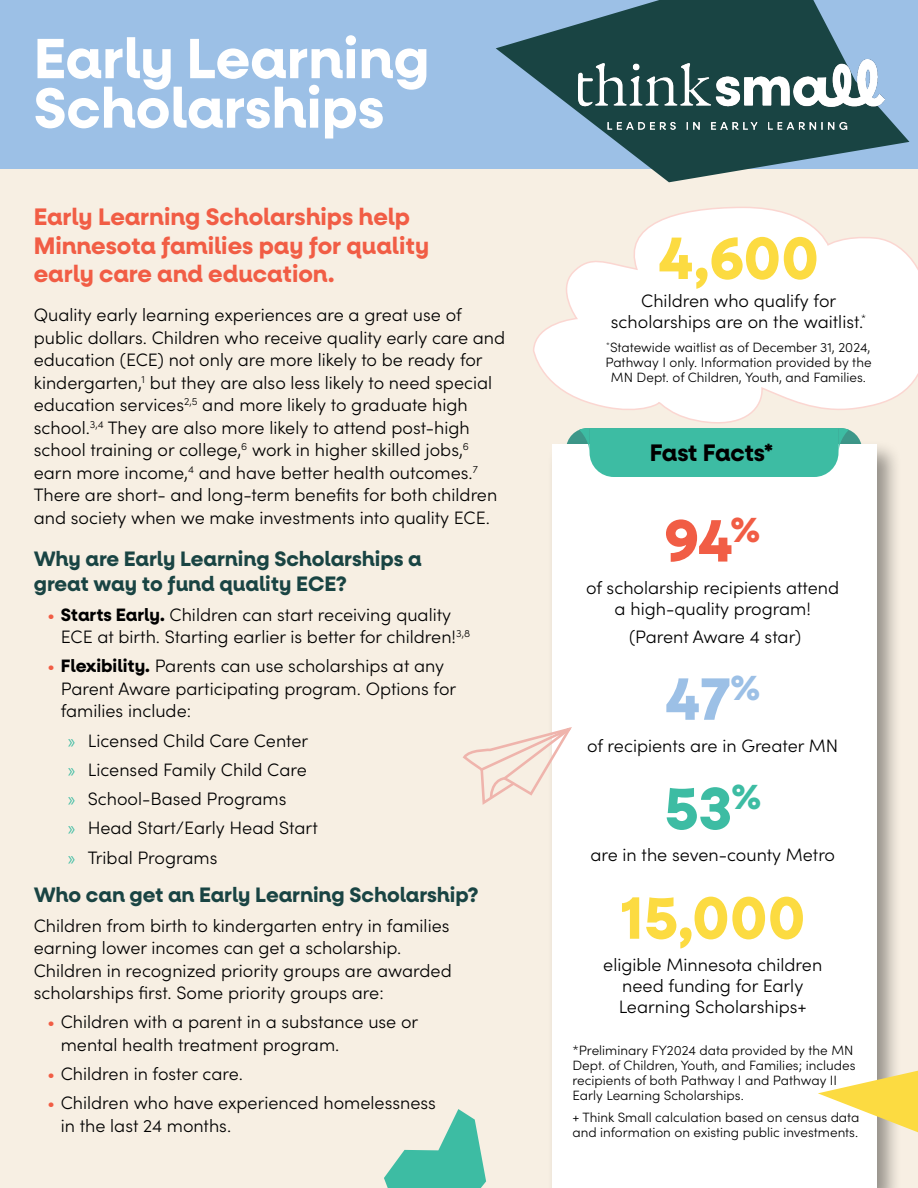
<style>
.page{position:relative;width:918px;height:1188px;background:#fff}
.page>*{position:absolute;margin:0;border:0;box-sizing:border-box;transform-origin:0 0}
.Fast_Facts_-_Highlights{font:700 60px "Neulis Alt";color:#fcdb41}
.Fast_Facts_-_Highlights-2{font:700 60px "Neulis Alt";color:#f15d45}
.Fast_Facts_-_Highlights-3{font:700 60px "Neulis Alt";color:#9cc0e6}
.Fast_Facts_-_Highlights-4{font:700 60px "Neulis Alt";color:#3dbca3}
.t1{font:700 57px/49.5px "Neulis Alt";color:#fff}
.t2{font:700 24px/28.5px "Neulis Alt";color:#f15d45}
.t3{font:700 24px "Neulis Alt";letter-spacing:-.015em;color:#000}
.t4{font:700 21px/25.2px "Neulis Alt";color:#194443}
.Body{font:300 18px/22.5px "Sofia Pro";color:#000}
.Fast_Facts_-_Body{font:300 18px/21px "Sofia Pro";color:#000;text-align:center}
.Bullet_List_-_Second_Level{font:300 18px "Sofia Pro";color:#000}
.Fast_Facts_-_Footnote{font:300 13.5px/15px "Sofia Pro";color:#000}
.Fast_Facts_-_Body-2{font:300 13.5px/15px "Sofia Pro";color:#000;text-align:center}
.s1{color:#f15d45}
.s2{font-family:"Neulis Alt";font-weight:700}
.s3{color:#3dbca3}
</style>
<div class="page">
<div style="left:0;top:105px;width:918px;height:1083px;background:#f7efe3"></div>
<svg style="left:533px;top:207px;width:385px;height:217px"></svg>
<div style="left:0;top:0;width:918px;height:168px;background:#9cc0e6"></div>
<div style="left:547px;top:440px;width:355px;height:748px;background:#000;opacity:.4"></div>
<div style="left:552px;top:445px;width:324px;height:743px;background:#fff"></div>
<svg style="left:579px;top:428px;width:270px;height:49px"></svg>
<svg style="left:818px;top:1071px;width:100px;height:61px"></svg>
<svg style="left:463px;top:727px;width:109px;height:78px"></svg>
<svg style="left:384px;top:1109px;width:102px;height:79px"></svg>
<svg style="left:496px;top:0;width:413px;height:182px"></svg>
<img style="left:579px;top:59px;width:305px;height:71px">
<h1 class="t1" style="left:34px;top:35px;width:397px">Early Learning<br>Scholarships</h1>
<h2 class="t2" style="left:34px;top:203px;width:397px">Early Learning Scholarships help<br>Minnesota families pay for quality early care and education.</h2>
<p class="Body" style="left:34px;top:303px;width:473px">Quality early learning experiences are a great use of public dollars. Children who receive quality early care and education (ECE) not only are more likely to be ready for kindergarten,<sup>1</sup> but they are also less likely to need special education services<sup>2,5</sup> and more likely to graduate high school.<sup>3,4</sup> They are also more likely to attend post-high school training or college,<sup>6</sup> work in higher skilled jobs,<sup>6 </sup>earn more income,<sup>4</sup> and have better health outcomes.<sup>7<br></sup>There are short- and long-term benefits for both children and society when we make investments into quality ECE.</p>
<h3 class="t4" style="left:34px;top:547px;width:389px">Why are Early Learning Scholarships a great way to fund quality ECE?</h3>
<p class="Body" style="left:61px;top:602px;width:411px;text-indent:-14px"><span class="s1">•</span> <span class="s2">Starts Early.</span> Children can start receiving quality<br>ECE at birth. Starting earlier is better for children!<sup>3,8</sup></p>
<p class="Body" style="left:61px;top:654px;width:397px;text-indent:-14px"><span class="s1">•</span> <span class="s2">Flexibility.</span> Parents can use scholarships at any<br>Parent Aware participating program. Options for families include:</p>
<h3 class="Bullet_List_-_Second_Level" style="left:68px;top:727px;width:242px"><span class="s3">»</span> Licensed Child Care Center</h3>
<h3 class="Bullet_List_-_Second_Level" style="left:68px;top:756px;width:241px"><span class="s3">»</span> Licensed Family Child Care</h3>
<h3 class="Bullet_List_-_Second_Level" style="left:68px;top:786px;width:220px"><span class="s3">»</span> School-Based Programs</h3>
<h3 class="Bullet_List_-_Second_Level" style="left:68px;top:815px;width:252px"><span class="s3">»</span> Head Start/Early Head Start</h3>
<h3 class="Bullet_List_-_Second_Level" style="left:68px;top:844px;width:151px"><span class="s3">»</span> Tribal Programs</h3>
<h3 class="t4" style="left:34px;top:883px;width:446px">Who can get an Early Learning Scholarship?</h3>
<p class="Body" style="left:34px;top:913px;width:420px">Children from birth to kindergarten entry in families earning lower incomes can get a scholarship.<br>Children in recognized priority groups are awarded scholarships first. Some priority groups are:</p>
<p class="Body" style="left:61px;top:1010px;width:359px;text-indent:-14px"><span class="s1">•</span> Children with a parent in a substance use or mental health treatment program.</p>
<p class="Body" style="left:47px;top:1061px;width:197px"><span class="s1">•</span> Children in foster care.</p>
<p class="Body" style="left:61px;top:1091px;width:377px;text-indent:-14px"><span class="s1">•</span> Children who have experienced homelessness in the last 24 months.</p>
<p class="Fast_Facts_-_Highlights" style="left:658px;top:223px;width:163px">4,600</p>
<p class="Fast_Facts_-_Body" style="left:611px;top:289px;width:257px">Children who qualify for scholarships are on the waitlist.<sup>*</sup></p>
<p class="Fast_Facts_-_Body-2" style="left:605px;top:339px;width:268px"><sup>*</sup>Statewide waitlist as of December 31, 2024,<br>Pathway I only. Information provided by the<br>MN Dept. of Children, Youth, and Families.</p>
<h2 class="t3" style="left:650px;top:439px;width:125px">Fast Facts*</h2>
<p class="Fast_Facts_-_Highlights-2" style="left:665px;top:505px;width:97px">94<sup>%</sup></p>
<p class="Fast_Facts_-_Body" style="left:586px;top:576px;width:255px">of scholarship recipients attend a high-quality program!</p>
<p class="Fast_Facts_-_Body" style="left:629px;top:625px;width:174px">(Parent Aware 4 star)</p>
<p class="Fast_Facts_-_Highlights-3" style="left:665px;top:663px;width:97px">47<sup>%</sup></p>
<p class="Fast_Facts_-_Body" style="left:587px;top:734px;width:252px">of recipients are in Greater MN</p>
<p class="Fast_Facts_-_Highlights-4" style="left:664px;top:773px;width:99px">53<sup>%</sup></p>
<p class="Fast_Facts_-_Body" style="left:590px;top:844px;width:246px">are in the seven-county Metro</p>
<p class="Fast_Facts_-_Highlights" style="left:620px;top:882px;width:187px">15,000</p>
<p class="Fast_Facts_-_Body" style="left:603px;top:953px;width:220px">eligible Minnesota children need funding for Early<br>Learning Scholarships+</p>
<p class="Fast_Facts_-_Footnote" style="left:572px;top:1043px;width:285px">*Preliminary FY2024 data provided by the MN Dept. of Children, Youth, and Families; includes recipients of both Pathway I and Pathway II Early Learning Scholarships.</p>
<p class="Fast_Facts_-_Footnote" style="left:572px;top:1109px;width:289px">+ Think Small calculation based on census data and information on existing public investments.</p>
</div>
